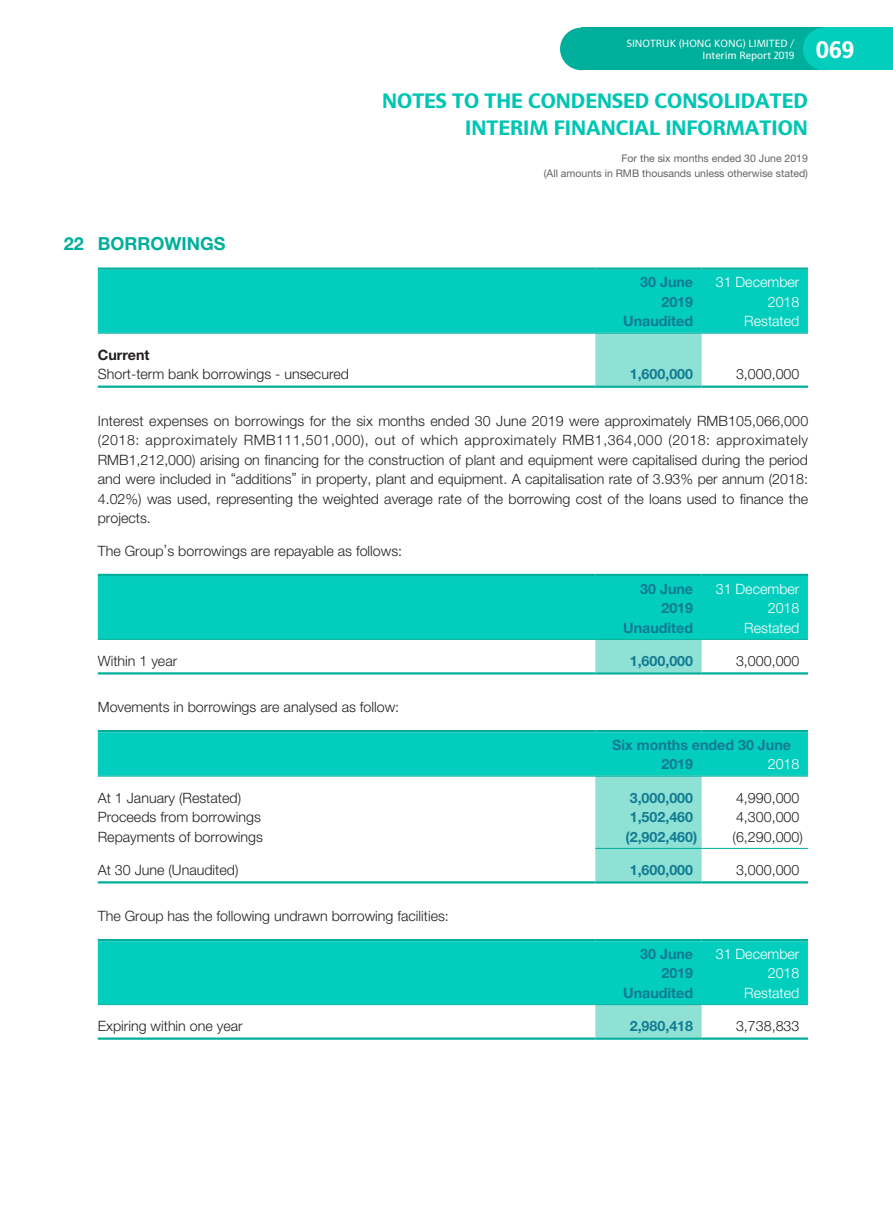
<style>
.page{position:relative;width:893px;height:1212px;background:#fff}
.page>*{position:absolute;margin:0;border:0;box-sizing:border-box;transform-origin:0 0}
.t1{font:700 24px "Sinova Pro";color:#fff;scale:.9 1}
.t2{font:700 21px/27px "Sinova Pro";color:#00c5b3;text-align:right}
._3__標題{font:700 18px "Helvetica Neue LT Std";color:#00af9b}
._1__內文{font:300 14.25px/19.5px "Helvetica Neue LT Std";color:#231f20;text-align:justify}
._1__內文-2{font:700 14.25px "Helvetica Neue LT Std";color:#137b91}
._1__內文-3{font:300 14.25px "Helvetica Neue LT Std";color:#fff}
._1__內文-4{font:700 14.25px "Helvetica Neue LT Std";color:#231f20}
.t3{font:10.5px/15px "Helvetica Neue LT Std";color:#636366;text-align:right}
.t4{font:10.5px/12px "Sinova Pro";color:#fff;text-align:right}
</style>
<div class="page">
<div style="left:560px;top:28px;width:43px;height:42px;background:#00af9b;border-radius:50%"></div>
<div style="left:581px;top:28px;width:312px;height:42px;background:#00af9b"></div>
<div style="left:803px;top:28px;width:42px;height:42px;background:#03cdbd;border-radius:50%"></div>
<div style="left:824px;top:28px;width:69px;height:42px;background:#03cdbd"></div>
<div style="left:98px;top:270px;width:710px;height:63px;background:#03cdbd"></div>
<div style="left:595px;top:334px;width:107px;height:51px;background:#8fe1d6"></div>
<hr style="left:98px;top:267px;width:497px;height:3px;background:#00af9b">
<hr style="left:595px;top:267px;width:107px;height:3px;background:#00af9b">
<hr style="left:702px;top:267px;width:106px;height:3px;background:#00af9b">
<hr style="left:98px;top:333px;width:497px;height:1px;background:#00af9b">
<hr style="left:595px;top:333px;width:107px;height:1px;background:#00af9b">
<hr style="left:702px;top:333px;width:106px;height:1px;background:#00af9b">
<hr style="left:98px;top:385px;width:497px;height:3px;background:#00af9b">
<hr style="left:595px;top:385px;width:107px;height:3px;background:#00af9b">
<hr style="left:702px;top:385px;width:106px;height:3px;background:#00af9b">
<div style="left:98px;top:576px;width:710px;height:63px;background:#03cdbd"></div>
<div style="left:595px;top:640px;width:107px;height:32px;background:#8fe1d6"></div>
<hr style="left:98px;top:574px;width:497px;height:2px;background:#00af9b">
<hr style="left:595px;top:574px;width:107px;height:2px;background:#00af9b">
<hr style="left:702px;top:574px;width:106px;height:2px;background:#00af9b">
<hr style="left:98px;top:639px;width:497px;height:1px;background:#00af9b">
<hr style="left:595px;top:639px;width:107px;height:1px;background:#00af9b">
<hr style="left:702px;top:639px;width:106px;height:1px;background:#00af9b">
<hr style="left:98px;top:672px;width:497px;height:2px;background:#00af9b">
<hr style="left:595px;top:672px;width:107px;height:2px;background:#00af9b">
<hr style="left:702px;top:672px;width:106px;height:2px;background:#00af9b">
<svg style="left:98px;top:732px;width:710px;height:149px"></svg>
<hr style="left:98px;top:730px;width:497px;height:2px;background:#00af9b">
<hr style="left:595px;top:730px;width:107px;height:2px;background:#00af9b">
<hr style="left:702px;top:730px;width:106px;height:2px;background:#00af9b">
<hr style="left:98px;top:776px;width:497px;height:1px;background:#00af9b">
<hr style="left:595px;top:776px;width:107px;height:1px;background:#00af9b">
<hr style="left:702px;top:776px;width:106px;height:1px;background:#00af9b">
<hr style="left:595px;top:848px;width:107px;height:1px;background:#00af9b">
<hr style="left:702px;top:848px;width:106px;height:1px;background:#00af9b">
<hr style="left:98px;top:881px;width:497px;height:2px;background:#00af9b">
<hr style="left:595px;top:881px;width:107px;height:2px;background:#00af9b">
<hr style="left:702px;top:881px;width:106px;height:2px;background:#00af9b">
<div style="left:98px;top:941px;width:710px;height:63px;background:#03cdbd"></div>
<div style="left:595px;top:1005px;width:107px;height:32px;background:#8fe1d6"></div>
<hr style="left:98px;top:939px;width:497px;height:2px;background:#00af9b">
<hr style="left:595px;top:939px;width:107px;height:2px;background:#00af9b">
<hr style="left:702px;top:939px;width:106px;height:2px;background:#00af9b">
<hr style="left:98px;top:1004px;width:497px;height:1px;background:#00af9b">
<hr style="left:595px;top:1004px;width:107px;height:1px;background:#00af9b">
<hr style="left:702px;top:1004px;width:106px;height:1px;background:#00af9b">
<hr style="left:98px;top:1037px;width:497px;height:3px;background:#00af9b">
<hr style="left:595px;top:1037px;width:107px;height:3px;background:#00af9b">
<hr style="left:702px;top:1037px;width:106px;height:3px;background:#00af9b">
<p class="t4" style="left:627px;top:37px;width:169px">SINOTRUK (HONG KONG) LIMITED /<br>Interim Report 2019</p>
<h1 class="t1" style="left:816px;top:36px;width:44px">069</h1>
<h2 class="t2" style="left:382px;top:87px;width:427px">NOTES TO THE CONDENSED CONSOLIDATED<br>INTERIM FINANCIAL INFORMATION</h2>
<p class="t3" style="left:544px;top:150px;width:266px">For the six months ended 30 June 2019<br>(All amounts in RMB thousands unless otherwise stated)</p>
<p class="_3__標題" style="left:64px;top:232px;width:163px">22 BORROWINGS</p>
<p class="_1__內文-2" style="left:640px;top:274px;width:54px">30 June</p>
<p class="_1__內文-2" style="left:661px;top:293px;width:33px">2019</p>
<p class="_1__內文-3" style="left:716px;top:274px;width:85px">31 December</p>
<p class="_1__內文-3" style="left:768px;top:293px;width:33px">2018</p>
<p class="_1__內文-2" style="left:623px;top:313px;width:71px">Unaudited</p>
<p class="_1__內文-3" style="left:744px;top:313px;width:57px">Restated</p>
<p class="_1__內文-4" style="left:98px;top:346px;width:53px">Current</p>
<p class="_1__內文" style="left:98px;top:364px;width:253px">Short-term bank borrowings - unsecured</p>
<p class="_1__內文-2" style="left:630px;top:365px;width:65px">1,600,000</p>
<p class="_1__內文" style="left:736px;top:364px;width:65px">3,000,000</p>
<p class="_1__內文" style="left:98px;top:411px;width:712px">Interest expenses on borrowings for the six months ended 30 June 2019 were approximately RMB105,066,000 (2018: approximately RMB111,501,000), out of which approximately RMB1,364,000 (2018: approximately RMB1,212,000) arising on financing for the construction of plant and equipment were capitalised during the period and were included in “additions” in property, plant and equipment. A capitalisation rate of 3.93% per annum (2018:<br>4.02%) was used, representing the weighted average rate of the borrowing cost of the loans used to finance the projects.</p>
<p class="_1__內文" style="left:98px;top:541px;width:306px">The Group’s borrowings are repayable as follows:</p>
<p class="_1__內文-2" style="left:640px;top:580px;width:54px">30 June</p>
<p class="_1__內文-2" style="left:661px;top:599px;width:33px">2019</p>
<p class="_1__內文-3" style="left:716px;top:580px;width:85px">31 December</p>
<p class="_1__內文-3" style="left:768px;top:599px;width:33px">2018</p>
<p class="_1__內文-2" style="left:623px;top:619px;width:71px">Unaudited</p>
<p class="_1__內文-3" style="left:744px;top:619px;width:57px">Restated</p>
<p class="_1__內文" style="left:98px;top:651px;width:81px">Within 1 year</p>
<p class="_1__內文-2" style="left:630px;top:652px;width:65px">1,600,000</p>
<p class="_1__內文" style="left:736px;top:651px;width:65px">3,000,000</p>
<p class="_1__內文" style="left:98px;top:697px;width:303px">Movements in borrowings are analysed as follow:</p>
<p class="_1__內文-2" style="left:612px;top:736px;width:180px">Six months ended 30 June</p>
<p class="_1__內文-2" style="left:661px;top:755px;width:33px">2019</p>
<p class="_1__內文-3" style="left:768px;top:756px;width:33px">2018</p>
<p class="_1__內文" style="left:98px;top:787px;width:145px">At 1 January (Restated)</p>
<p class="_1__內文-2" style="left:630px;top:789px;width:65px">3,000,000</p>
<p class="_1__內文" style="left:736px;top:787px;width:65px">4,990,000</p>
<p class="_1__內文" style="left:98px;top:807px;width:165px">Proceeds from borrowings</p>
<p class="_1__內文-2" style="left:630px;top:808px;width:65px">1,502,460</p>
<p class="_1__內文" style="left:736px;top:807px;width:65px">4,300,000</p>
<p class="_1__內文" style="left:98px;top:826px;width:167px">Repayments of borrowings</p>
<p class="_1__內文-2" style="left:625px;top:828px;width:73px">(2,902,460)</p>
<p class="_1__內文" style="left:733px;top:826px;width:72px">(6,290,000)</p>
<p class="_1__內文" style="left:98px;top:860px;width:142px">At 30 June (Unaudited)</p>
<p class="_1__內文-2" style="left:630px;top:861px;width:65px">1,600,000</p>
<p class="_1__內文" style="left:736px;top:860px;width:65px">3,000,000</p>
<p class="_1__內文" style="left:98px;top:906px;width:353px">The Group has the following undrawn borrowing facilities:</p>
<p class="_1__內文-2" style="left:640px;top:945px;width:54px">30 June</p>
<p class="_1__內文-2" style="left:661px;top:964px;width:33px">2019</p>
<p class="_1__內文-3" style="left:716px;top:945px;width:85px">31 December</p>
<p class="_1__內文-3" style="left:768px;top:965px;width:33px">2018</p>
<p class="_1__內文-2" style="left:623px;top:984px;width:71px">Unaudited</p>
<p class="_1__內文-3" style="left:744px;top:984px;width:57px">Restated</p>
<p class="_1__內文" style="left:98px;top:1016px;width:146px">Expiring within one year</p>
<p class="_1__內文-2" style="left:630px;top:1017px;width:65px">2,980,418</p>
<p class="_1__內文" style="left:736px;top:1016px;width:65px">3,738,833</p>
</div>
